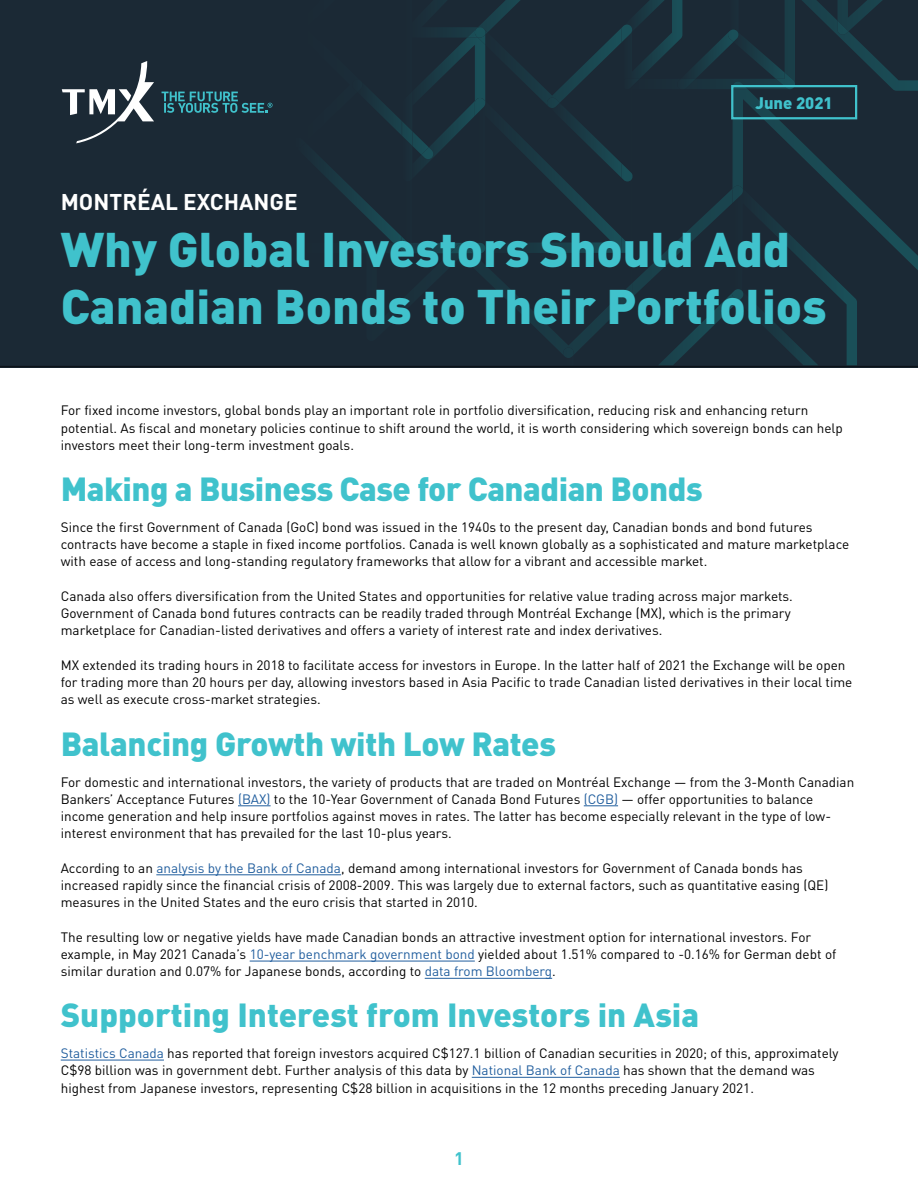
<style>
.page{position:relative;width:918px;height:1188px;background:#fff}
.page>*{position:absolute;margin:0;border:0;box-sizing:border-box;transform-origin:0 0}
.t1{font:900 48px/57px "DIN Pro";color:#40c2cc}
.t2{font:900 33px "DIN Pro";letter-spacing:-.01em;color:#40c2cc}
.t3{font:700 22.5px "DIN Pro";color:#fff}
.t4{font:700 18px "DIN Pro";color:#40c2cc}
.t5{font:900 16.5px "DIN Pro";color:#40c2cc}
.t6{font:13.5px/17.2px "DIN Pro";color:#000}
.s1{color:#215e9e}
</style>
<div class="page">
<hr style="left:238px;top:805px;width:33px;height:1px;background:#215e9e">
<hr style="left:584px;top:805px;width:34px;height:1px;background:#215e9e">
<hr style="left:156px;top:874px;width:185px;height:1px;background:#215e9e">
<hr style="left:250px;top:961px;width:225px;height:1px;background:#215e9e">
<hr style="left:425px;top:978px;width:127px;height:1px;background:#215e9e">
<hr style="left:61px;top:1060px;width:103px;height:1px;background:#215e9e">
<hr style="left:472px;top:1077px;width:148px;height:1px;background:#215e9e">
<svg style="left:0;top:0;width:918px;height:367px;background:#1a2b37"></svg>
<svg style="left:62px;top:61px;width:92px;height:82px"></svg>
<svg style="left:162px;top:92px;width:111px;height:21px;background:#265b66"></svg>
<div style="left:731px;top:85px;width:126px;height:34px;border:2px solid #40c2cc"></div>
<p class="t5" style="left:756px;top:89px;width:79px">June 2021</p>
<h3 class="t3" style="left:61px;top:184px;width:239px">MONTRÉAL EXCHANGE</h3>
<h1 class="t1" style="left:61px;top:218px;width:767px">Why Global Investors Should Add<br>Canadian Bonds to Their Portfolios</h1>
<p class="t6" style="left:61px;top:401px;width:784px">For fixed income investors, global bonds play an important role in portfolio diversification, reducing risk and enhancing return potential. As fiscal and monetary policies continue to shift around the world, it is worth considering which sovereign bonds can help investors meet their long-term investment goals.</p>
<h2 class="t2" style="left:61px;top:463px;width:643px">Making a Business Case for Canadian Bonds</h2>
<p class="t6" style="left:61px;top:517px;width:790px">Since the first Government of Canada (GoC) bond was issued in the 1940s to the present day, Canadian bonds and bond futures contracts have become a staple in fixed income portfolios. Canada is well known globally as a sophisticated and mature marketplace with ease of access and long-standing regulatory frameworks that allow for a vibrant and accessible market.</p>
<p class="t6" style="left:61px;top:586px;width:734px">Canada also offers diversification from the United States and opportunities for relative value trading across major markets.<br>Government of Canada bond futures contracts can be readily traded through Montréal Exchange (MX), which is the primary marketplace for Canadian-listed derivatives and offers a variety of interest rate and index derivatives.</p>
<p class="t6" style="left:61px;top:655px;width:793px">MX extended its trading hours in 2018 to facilitate access for investors in Europe. In the latter half of 2021 the Exchange will be open for trading more than 20 hours per day, allowing investors based in Asia Pacific to trade Canadian listed derivatives in their local time as well as execute cross-market strategies.</p>
<h2 class="t2" style="left:61px;top:718px;width:497px">Balancing Growth with Low Rates</h2>
<p class="t6" style="left:61px;top:772px;width:795px">For domestic and international investors, the variety of products that are traded on Montréal Exchange — from the 3-Month Canadian Bankers’ Acceptance Futures <span class="s1">(BAX)</span> to the 10-Year Government of Canada Bond Futures <span class="s1">(CGB)</span> — offer opportunities to balance income generation and help insure portfolios against moves in rates. The latter has become especially relevant in the type of low&shy;interest environment that has prevailed for the last 10-plus years.</p>
<p class="t6" style="left:61px;top:859px;width:769px">According to an <span class="s1">analysis by the Bank of Canada</span>, demand among international investors for Government of Canada bonds has increased rapidly since the financial crisis of 2008-2009. This was largely due to external factors, such as quantitative easing (QE) measures in the United States and the euro crisis that started in 2010.</p>
<p class="t6" style="left:61px;top:928px;width:777px">The resulting low or negative yields have made Canadian bonds an attractive investment option for international investors. For example, in May 2021 Canada’s <span class="s1">10-year benchmark government bond</span> yielded about 1.51% compared to -0.16% for German debt of similar duration and 0.07% for Japanese bonds, according to <span class="s1">data from Bloomberg</span>.</p>
<h2 class="t2" style="left:61px;top:989px;width:640px">Supporting Interest from Investors in Asia</h2>
<p class="t6" style="left:61px;top:1044px;width:779px"><span class="s1">Statistics Canada</span> has reported that foreign investors acquired C$127.1 billion of Canadian securities in 2020; of this, approximately<br>C$98 billion was in government debt. Further analysis of this data by <span class="s1">National Bank of Canada</span> has shown that the demand was highest from Japanese investors, representing C$28 billion in acquisitions in the 12 months preceding January 2021.</p>
<h3 class="t4" style="left:454px;top:1144px;width:11px">1</h3>
</div>
